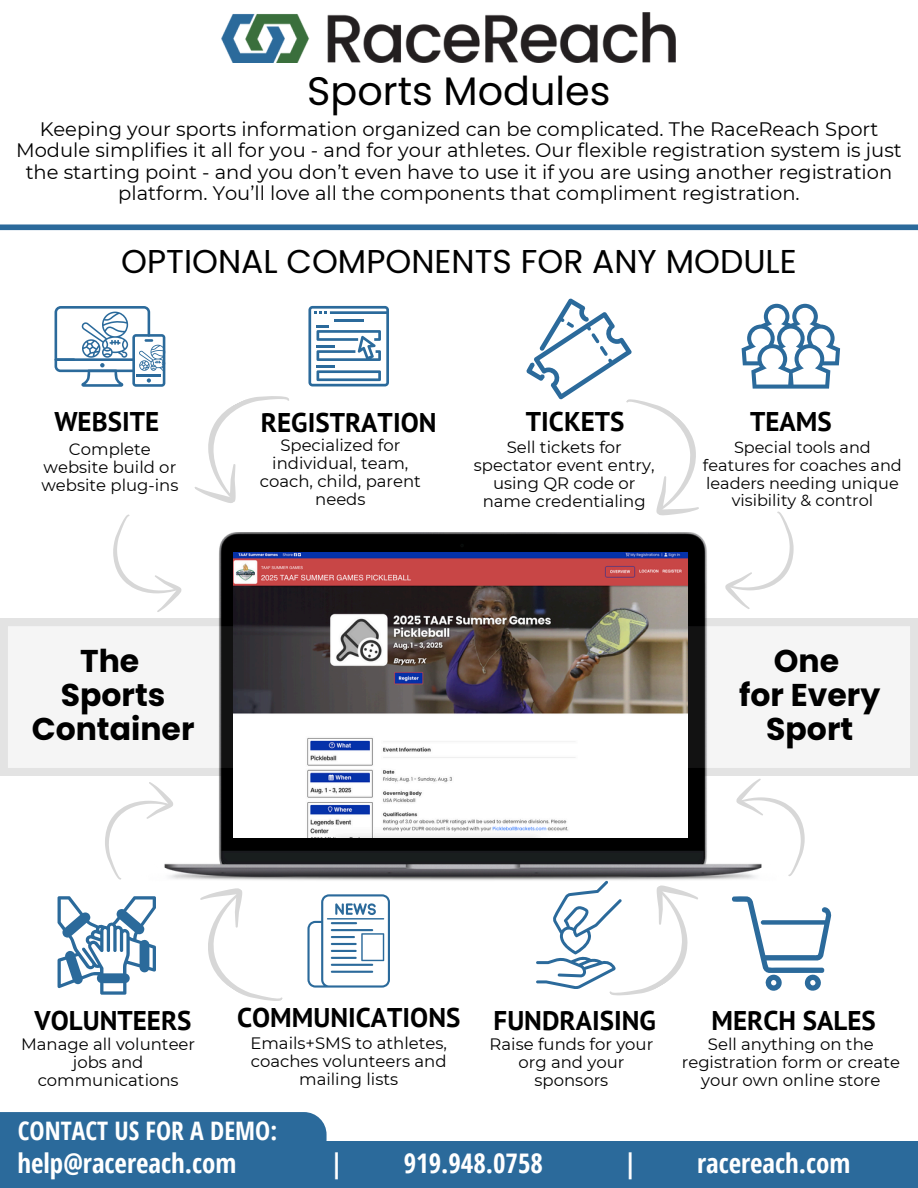
<style>
.page{position:relative;width:918px;height:1188px;background:#fff}
.page>*{position:absolute;margin:0;border:0;box-sizing:border-box;transform-origin:0 0}
.t1{font:39.75px "Poppins";color:#000}
.t2{font:33px "Poppins";color:#000}
.t3{font:700 31.5px/33.8px "Poppins";color:#000;text-align:center}
.t4{font:700 27px "PT Sans";color:#000}
.t5{font:700 27px "Open Sans Condensed";color:#fff}
.t6{font:700 25.5px "Open Sans Condensed";color:#fff}
.t7{font:19.5px/21.3px "Montserrat";color:#000;text-align:center}
.t8{font:16.5px/18px "Montserrat";color:#000;text-align:center}
.t9{font:16.2px/17.7px "Montserrat";color:#000;text-align:center}
</style>
<div class="page">
<div style="left:0;top:1142px;width:918px;height:46px;background:#2b6a9b"></div>
<div style="left:0;top:224px;width:918px;height:6px;background:#2b6a9b"></div>
<div style="left:0;top:1112px;width:327px;height:30px;background:#2b6a9b"></div>
<svg style="left:742px;top:304px;width:98px;height:84px"></svg>
<img style="left:174px;top:532px;width:582px;height:349px">
<svg style="left:0;top:618px;width:918px;height:158px"></svg>
<img style="left:234px;top:553px;width:453px;height:284px">
<svg style="left:732px;top:896px;width:99px;height:95px"></svg>
<svg style="left:55px;top:306px;width:110px;height:81px"></svg>
<svg style="left:58px;top:896px;width:98px;height:99px"></svg>
<img style="left:222px;top:13px;width:453px;height:49px">
<svg style="left:113px;top:515px;width:69px;height:97px"></svg>
<svg style="left:194px;top:306px;width:195px;height:197px"></svg>
<svg style="left:526px;top:298px;width:173px;height:218px"></svg>
<svg style="left:725px;top:512px;width:68px;height:97px"></svg>
<svg style="left:188px;top:873px;width:202px;height:128px"></svg>
<svg style="left:536px;top:872px;width:171px;height:124px"></svg>
<svg style="left:736px;top:778px;width:68px;height:98px"></svg>
<svg style="left:105px;top:782px;width:69px;height:98px"></svg>
<h4 class="t1" style="left:307px;top:63px;width:305px">Sports Modules</h4>
<p class="t7" style="left:16px;top:118px;width:887px">Keeping your sports information organized can be complicated. The RaceReach Sport Module simplifies it all for you - and for your athletes. Our flexible registration system is just the starting point - and you don’t even have to use it if you are using another registration platform. You’ll love all the components that compliment registration.</p>
<p class="t2" style="left:121px;top:238px;width:677px">OPTIONAL COMPONENTS FOR ANY MODULE</p>
<p class="t4" style="left:54px;top:404px;width:106px">WEBSITE</p>
<p class="t4" style="left:750px;top:404px;width:83px">TEAMS</p>
<p class="t4" style="left:526px;top:404px;width:100px">TICKETS</p>
<h6 class="t4" style="left:261px;top:404px;width:177px">REGISTRATION</h6>
<p class="t8" style="left:41px;top:440px;width:139px">Complete website build or website plug-ins</p>
<p class="t8" style="left:260px;top:436px;width:163px">Specialized for individual, team, coach, child, parent needs</p>
<p class="t9" style="left:703px;top:439px;width:200px">Special tools and features for coaches and leaders needing unique visibility &amp; control</p>
<p class="t8" style="left:474px;top:438px;width:182px">Sell tickets for spectator event entry, using QR code or name credentialing</p>
<p class="t3" style="left:32px;top:644px;width:164px">The<br>Sports<br>Container</p>
<p class="t3" style="left:739px;top:644px;width:143px">One<br>for Every<br>Sport</p>
<p class="t4" style="left:237px;top:999px;width:225px">COMMUNICATIONS</p>
<h2 class="t4" style="left:494px;top:1003px;width:164px">FUNDRAISING</h2>
<p class="t4" style="left:35px;top:1003px;width:158px">VOLUNTEERS</p>
<p class="t4" style="left:711px;top:1003px;width:166px">MERCH SALES</p>
<p class="t8" style="left:21px;top:1035px;width:176px">Manage all volunteer jobs and communications</p>
<h4 class="t8" style="left:490px;top:1035px;width:165px">Raise funds for your org and your sponsors</h4>
<h4 class="t8" style="left:682px;top:1035px;width:220px">Sell anything on the registration form or create your own online store</h4>
<p class="t8" style="left:250px;top:1034px;width:198px">Emails+SMS to athletes, coaches volunteers and mailing lists</p>
<p class="t6" style="left:18px;top:1113px;width:261px">CONTACT US FOR A DEMO:</p>
<h4 class="t5" style="left:18px;top:1144px;width:220px">help@racereach.com</h4>
<h4 class="t5" style="left:330px;top:1144px;width:15px">|</h4>
<h4 class="t5" style="left:404px;top:1144px;width:141px">919.948.0758</h4>
<h4 class="t5" style="left:623px;top:1144px;width:15px">|</h4>
<h4 class="t5" style="left:697px;top:1144px;width:155px">racereach.com</h4>
</div>
